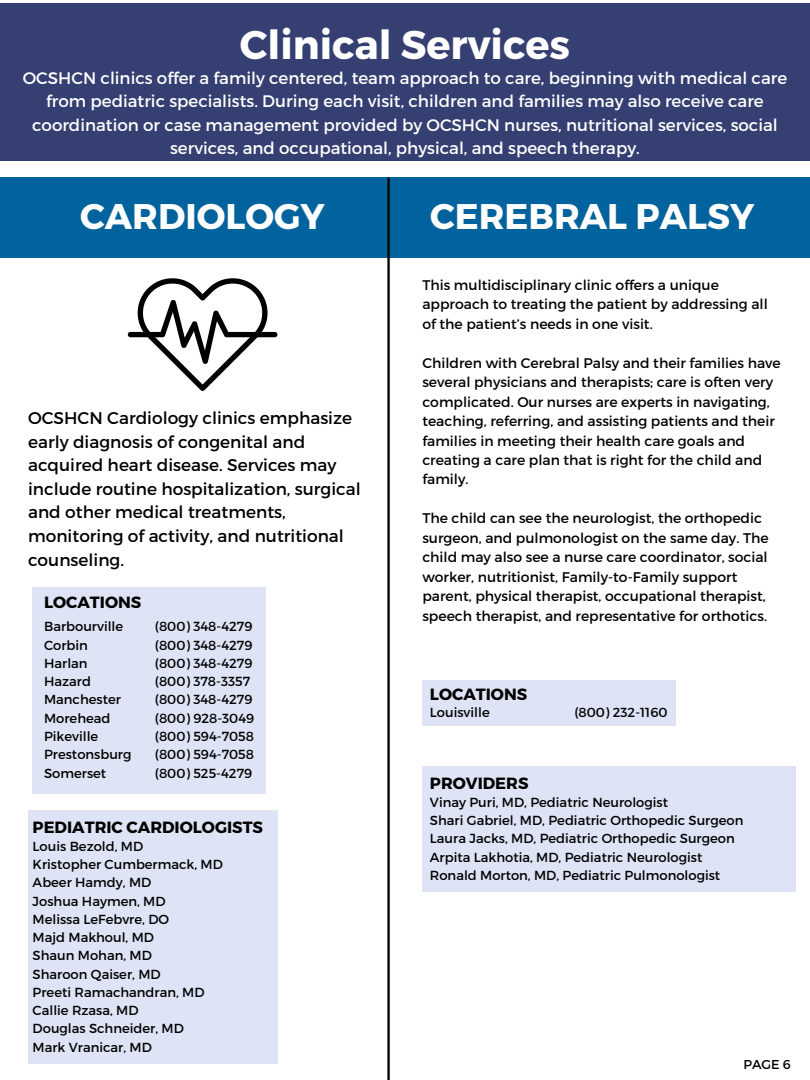
<style>
.page{position:relative;width:810px;height:1080px;background:#fff}
.page>*{position:absolute;margin:0;border:0;box-sizing:border-box;transform-origin:0 0}
.t1{font:700 40px "Montserrat";color:#fff}
.t2{font:700 35.62px "Montserrat";color:#fff}
.t3{font:16.94px/23.6px "Montserrat";color:#000}
.t4{font:16.69px/23.2px "Montserrat";color:#fff;text-align:center}
.t5{font:700 16.25px "Montserrat";color:#000}
.t6{font:14px/19.4px "Montserrat";color:#000}
.t7{font:13.12px/18.2px "Montserrat";color:#000}
.t8{font:12.88px "Montserrat";color:#000}
</style>
<div class="page">
<div style="left:0;top:3px;width:810px;height:158px;background:#353f71"></div>
<div style="left:0;top:177px;width:810px;height:81px;background:#00639d"></div>
<hr style="left:387px;top:179px;width:3px;height:901px;background:#000">
<svg style="left:128px;top:278px;width:149px;height:113px"></svg>
<div style="left:33px;top:588px;width:233px;height:206px;background:#dee4f5"></div>
<div style="left:28px;top:811px;width:249px;height:253px;background:#dee4f5"></div>
<div style="left:422px;top:680px;width:254px;height:46px;background:#dee4f5"></div>
<div style="left:422px;top:766px;width:374px;height:126px;background:#dee4f5"></div>
<h1 class="t1" style="left:240px;top:19px;width:332px">Clinical Services</h1>
<p class="t4" style="left:23px;top:66px;width:766px">OCSHCN clinics offer a family centered, team approach to care, beginning with medical care from pediatric specialists. During each visit, children and families may also receive care coordination or case management provided by OCSHCN nurses, nutritional services, social services, and occupational, physical, and speech therapy.</p>
<h2 class="t2" style="left:80px;top:193px;width:246px">CARDIOLOGY</h2>
<p class="t3" style="left:28px;top:405px;width:334px">OCSHCN Cardiology clinics emphasize early diagnosis of congenital and acquired heart disease. Services may include routine hospitalization, surgical and other medical treatments, monitoring of activity, and nutritional counseling.</p>
<p class="t5" style="left:44px;top:591px;width:99px">LOCATIONS</p>
<p class="t7" style="left:44px;top:617px;width:89px">Barbourville<br>Corbin<br>Harlan<br>Hazard<br>Manchester<br>Morehead<br>Pikeville<br>Prestonsburg<br>Somerset</p>
<p class="t7" style="left:155px;top:617px;width:101px">(800) 348-4279 (800) 348-4279 (800) 348-4279 (800) 378-3357 (800) 348-4279 (800) 928-3049 (800) 594-7058 (800) 594-7058 (800) 525-4279</p>
<p class="t5" style="left:33px;top:817px;width:232px">PEDIATRIC CARDIOLOGISTS</p>
<p class="t7" style="left:33px;top:836px;width:192px">Louis Bezold, MD<br>Kristopher Cumbermack, MD<br>Abeer Hamdy, MD<br>Joshua Haymen, MD<br>Melissa LeFebvre, DO<br>Majd Makhoul, MD<br>Shaun Mohan, MD<br>Sharoon Qaiser, MD<br>Preeti Ramachandran, MD<br>Callie Rzasa, MD<br>Douglas Schneider, MD<br>Mark Vranicar, MD</p>
<h2 class="t2" style="left:430px;top:193px;width:326px">CEREBRAL PALSY</h2>
<p class="t6" style="left:422px;top:274px;width:347px">This multidisciplinary clinic offers a unique approach to treating the patient by addressing all of the patient’s needs in one visit.</p>
<p class="t6" style="left:422px;top:352px;width:360px">Children with Cerebral Palsy and their families have several physicians and therapists; care is often very complicated. Our nurses are experts in navigating, teaching, referring, and assisting patients and their families in meeting their health care goals and creating a care plan that is right for the child and family.</p>
<p class="t6" style="left:422px;top:508px;width:348px">The child can see the neurologist, the orthopedic surgeon, and pulmonologist on the same day. The child may also see a nurse care coordinator, social worker, nutritionist, Family-to-Family support parent, physical therapist, occupational therapist, speech therapist, and representative for orthotics.</p>
<p class="t5" style="left:430px;top:684px;width:99px">LOCATIONS</p>
<p class="t7" style="left:430px;top:703px;width:61px">Louisville</p>
<p class="t7" style="left:574px;top:703px;width:95px">(800) 232-1160</p>
<p class="t5" style="left:430px;top:773px;width:100px">PROVIDERS</p>
<p class="t7" style="left:430px;top:792px;width:315px">Vinay Puri, MD, Pediatric Neurologist<br>Shari Gabriel, MD, Pediatric Orthopedic Surgeon Laura Jacks, MD, Pediatric Orthopedic Surgeon Arpita Lakhotia, MD, Pediatric Neurologist Ronald Morton, MD, Pediatric Pulmonologist</p>
<p class="t8" style="left:743px;top:1056px;width:49px">PAGE 6</p>
</div>
